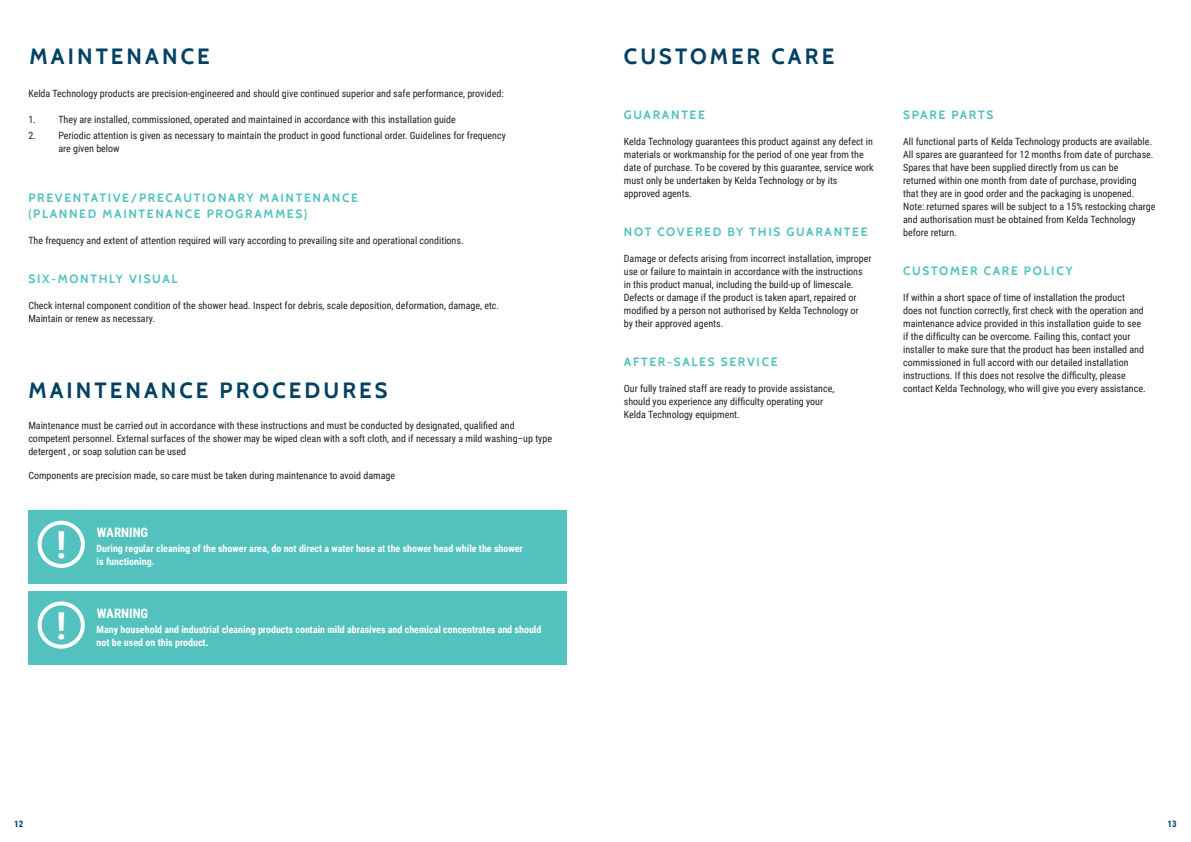
<style>
.page{position:relative;width:1191px;height:842px;background:#fff}
.page>*{position:absolute;margin:0;border:0;box-sizing:border-box;transform-origin:0 0}
.t1{font:700 37.2px "Roboto Condensed";color:#fff}
.t2{font:700 22px "Cabin";letter-spacing:.14em;color:#024162}
.t3{font:700 13px "Roboto Condensed";color:#fff}
.t4{font:700 12px/16px "Cabin";letter-spacing:.14em;color:#53c2bf}
.t5{font:10px/13px "Roboto Condensed";color:#231f20}
.t6{font:700 10px/13px "Roboto Condensed";color:#fff}
.t7{font:700 9px "Roboto Condensed";color:#024162}
</style>
<div class="page">
<div style="left:29px;top:510px;width:538px;height:73px;background:#53c2bf"></div>
<div style="left:29px;top:591px;width:538px;height:73px;background:#53c2bf"></div>
<div style="left:38px;top:521px;width:47px;height:47px;border:4px solid #fff;border-radius:50%"></div>
<div style="left:38px;top:601px;width:47px;height:48px;border:4px solid #fff;border-radius:50%"></div>
<p class="t2" style="left:30px;top:43px;width:182px">MAINTENANCE</p>
<p class="t5" style="left:28px;top:86px;width:477px">Kelda Technology products are precision-engineered and should give continued superior and safe performance, provided:</p>
<p class="t5" style="left:28px;top:112px;width:429px">1. They are installed, commissioned, operated and maintained in accordance with this installation guide</p>
<p class="t5" style="left:58px;top:128px;width:449px;text-indent:-30px">2. Periodic attention is given as necessary to maintain the product in good functional order. Guidelines for frequency are given below</p>
<p class="t4" style="left:28px;top:189px;width:331px">PREVENTATIVE/PRECAUTIONARY MAINTENANCE (PLANNED MAINTENANCE PROGRAMMES)</p>
<p class="t5" style="left:28px;top:233px;width:437px">The frequency and extent of attention required will vary according to prevailing site and operational conditions.</p>
<p class="t4" style="left:28px;top:270px;width:151px">SIX-MONTHLY VISUAL</p>
<p class="t5" style="left:28px;top:298px;width:472px">Check internal component condition of the shower head. Inspect for debris, scale deposition, deformation, damage, etc.</p>
<p class="t5" style="left:28px;top:311px;width:128px">Maintain or renew as necessary.</p>
<p class="t2" style="left:28px;top:377px;width:361px">MAINTENANCE PROCEDURES</p>
<p class="t5" style="left:28px;top:418px;width:525px">Maintenance must be carried out in accordance with these instructions and must be conducted by designated, qualified and competent personnel. External surfaces of the shower may be wiped clean with a soft cloth, and if necessary a mild washing–up type detergent , or soap solution can be used</p>
<p class="t5" style="left:28px;top:468px;width:368px">Components are precision made, so care must be taken during maintenance to avoid damage</p>
<p class="t1" style="left:56px;top:519px;width:11px">!</p>
<p class="t1" style="left:56px;top:600px;width:11px">!</p>
<p class="t3" style="left:97px;top:524px;width:53px">WARNING</p>
<p class="t6" style="left:97px;top:542px;width:428px">During regular cleaning of the shower area, do not direct a water hose at the shower head while the shower</p>
<p class="t6" style="left:97px;top:555px;width:59px">is functioning.</p>
<p class="t3" style="left:97px;top:604px;width:53px">WARNING</p>
<p class="t6" style="left:97px;top:622px;width:446px">Many household and industrial cleaning products contain mild abrasives and chemical concentrates and should not be used on this product.</p>
<p class="t2" style="left:624px;top:43px;width:212px">CUSTOMER CARE</p>
<p class="t4" style="left:624px;top:107px;width:83px">GUARANTEE</p>
<p class="t5" style="left:624px;top:135px;width:251px">Kelda Technology guarantees this product against any defect in materials or workmanship for the period of one year from the</p>
<p class="t5" style="left:624px;top:161px;width:251px">date of purchase. To be covered by this guarantee, service work must only be undertaken by Kelda Technology or by its</p>
<p class="t5" style="left:624px;top:187px;width:70px">approved agents.</p>
<p class="t4" style="left:624px;top:224px;width:245px">NOT COVERED BY THIS GUARANTEE</p>
<p class="t5" style="left:624px;top:252px;width:249px">Damage or defects arising from incorrect installation, improper use or failure to maintain in accordance with the instructions</p>
<p class="t5" style="left:624px;top:278px;width:236px">in this product manual, including the build-up of limescale.<br>Defects or damage if the product is taken apart, repaired or modified by a person not authorised by Kelda Technology or</p>
<p class="t5" style="left:624px;top:317px;width:101px">by their approved agents.</p>
<p class="t4" style="left:624px;top:354px;width:155px">AFTER-SALES SERVICE</p>
<p class="t5" style="left:624px;top:382px;width:212px">Our fully trained staff are ready to provide assistance, should you experience any difficulty operating your<br>Kelda Technology equipment.</p>
<p class="t4" style="left:903px;top:107px;width:92px">SPARE PARTS</p>
<p class="t5" style="left:903px;top:135px;width:250px">All functional parts of Kelda Technology products are available.</p>
<p class="t5" style="left:903px;top:148px;width:252px">All spares are guaranteed for 12 months from date of purchase.</p>
<p class="t5" style="left:903px;top:161px;width:217px">Spares that have been supplied directly from us can be</p>
<p class="t5" style="left:903px;top:174px;width:235px">returned within one month from date of purchase, providing</p>
<p class="t5" style="left:903px;top:187px;width:233px">that they are in good order and the packaging is unopened.</p>
<p class="t5" style="left:903px;top:200px;width:254px">Note: returned spares will be subject to a 15% restocking charge and authorisation must be obtained from Kelda Technology before return.</p>
<p class="t4" style="left:903px;top:263px;width:171px">CUSTOMER CARE POLICY</p>
<p class="t5" style="left:903px;top:291px;width:223px">If within a short space of time of installation the product</p>
<p class="t5" style="left:903px;top:304px;width:242px">does not function correctly, first check with the operation and maintenance advice provided in this installation guide to see</p>
<p class="t5" style="left:903px;top:330px;width:242px">if the difficulty can be overcome. Failing this, contact your installer to make sure that the product has been installed and commissioned in full accord with our detailed installation instructions. If this does not resolve the difficulty, please</p>
<p class="t5" style="left:903px;top:382px;width:244px">contact Kelda Technology, who will give you every assistance.</p>
<p class="t7" style="left:14px;top:818px;width:11px">12</p>
<p class="t7" style="left:1167px;top:818px;width:11px">13</p>
</div>
